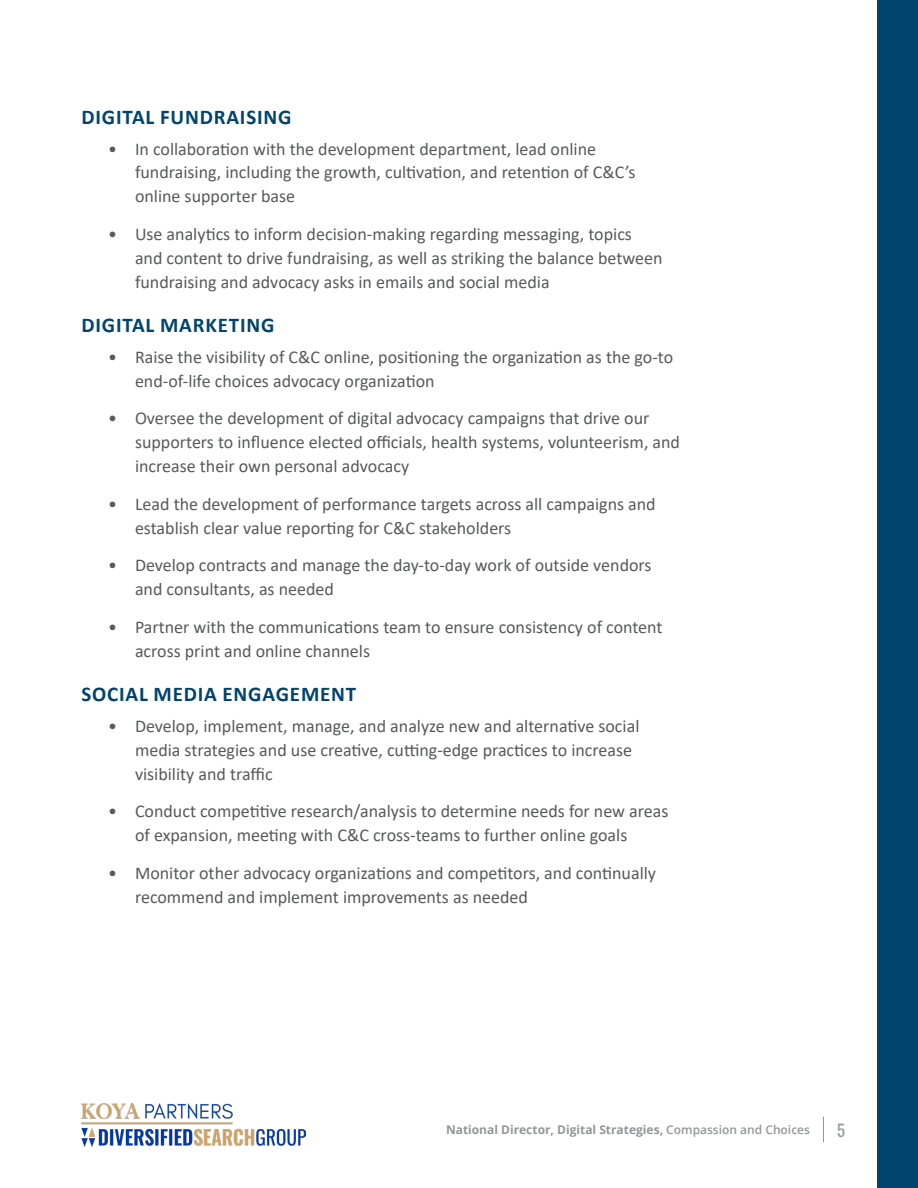
<style>
.page{position:relative;width:918px;height:1188px;background:#fff}
.page>*{position:absolute;margin:0;border:0;box-sizing:border-box;transform-origin:0 0}
.t1{font:700 21px "Calibri";letter-spacing:.04em;color:#00446d}
.t2{font:18px/24px "Calibri";color:#58595b}
.t3{font:16.5px "Oswald";color:#939598}
.t4{font:700 12px "Open Sans";color:#939598}
.s1{font-weight:600}
</style>
<div class="page">
<svg style="left:823px;top:1117px;width:1px;height:25px"></svg>
<img style="left:81px;top:1104px;width:225px;height:42px">
<div style="left:878px;top:0;width:40px;height:1188px;background:#00446d"></div>
<p class="t1" style="left:81px;top:102px;width:212px">DIGITAL FUNDRAISING</p>
<p class="t2" style="left:135px;top:136px;width:502px;text-indent:-27px">• In collaboration with the development department, lead online fundraising, including the growth, cultivation, and retention of C&amp;C’s online supporter base</p>
<p class="t2" style="left:135px;top:222px;width:529px;text-indent:-27px">• Use analytics to inform decision-making regarding messaging, topics and content to drive fundraising, as well as striking the balance between fundraising and advocacy asks in emails and social media</p>
<p class="t1" style="left:81px;top:310px;width:195px">DIGITAL MARKETING</p>
<p class="t2" style="left:135px;top:345px;width:540px;text-indent:-27px">• Raise the visibility of C&amp;C online, positioning the organization as the go-to end-of-life choices advocacy organization</p>
<p class="t2" style="left:135px;top:406px;width:547px;text-indent:-27px">• Oversee the development of digital advocacy campaigns that drive our supporters to influence elected officials, health systems, volunteerism, and increase their own personal advocacy</p>
<p class="t2" style="left:135px;top:492px;width:522px;text-indent:-27px">• Lead the development of performance targets across all campaigns and establish clear value reporting for C&amp;C stakeholders</p>
<p class="t2" style="left:135px;top:553px;width:518px;text-indent:-27px">• Develop contracts and manage the day-to-day work of outside vendors and consultants, as needed</p>
<p class="t2" style="left:135px;top:615px;width:529px;text-indent:-27px">• Partner with the communications team to ensure consistency of content across print and online channels</p>
<p class="t1" style="left:81px;top:679px;width:276px">SOCIAL MEDIA ENGAGEMENT</p>
<p class="t2" style="left:135px;top:714px;width:506px;text-indent:-27px">• Develop, implement, manage, and analyze new and alternative social media strategies and use creative, cutting-edge practices to increase visibility and traffic</p>
<p class="t2" style="left:135px;top:799px;width:535px;text-indent:-27px">• Conduct competitive research/analysis to determine needs for new areas of expansion, meeting with C&amp;C cross-teams to further online goals</p>
<p class="t2" style="left:135px;top:861px;width:523px;text-indent:-27px">• Monitor other advocacy organizations and competitors, and continually recommend and implement improvements as needed</p>
<p class="t4" style="left:446px;top:1121px;width:366px">National Director, Digital Strategies, <span class="s1">Compassion and Choices</span></p>
<p class="t3" style="left:837px;top:1115px;width:9px">5</p>
</div>
